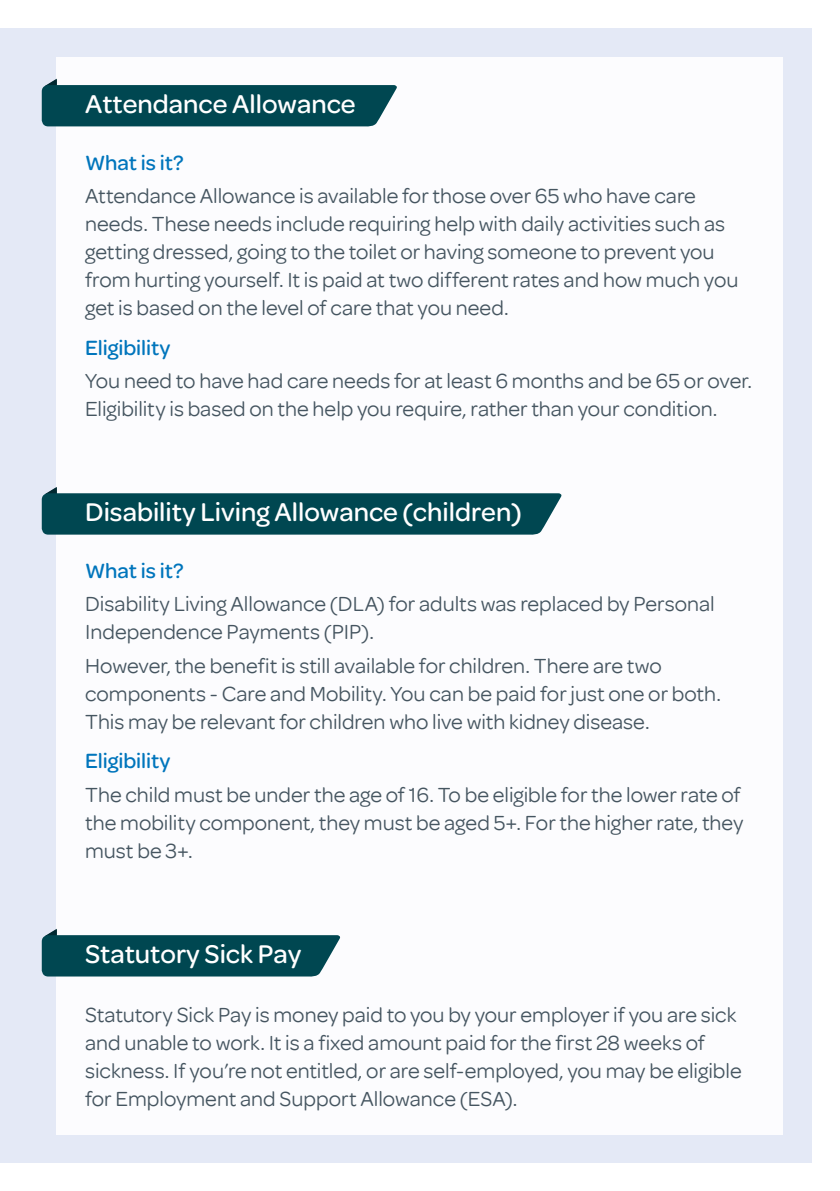
<style>
.page{position:relative;width:840px;height:1191px;background:#fff}
.page>*{position:absolute;margin:0;border:0;box-sizing:border-box;transform-origin:0 0}
.t1{font:500 27.4px "Omnes";color:#fff}
.t2{font:22px/28px "Omnes";color:#455560}
.t3{font:500 22px "Omnes";letter-spacing:-.005em;color:#0075bc}
</style>
<div class="page">
<div style="left:0;top:28px;width:811px;height:1134px;background:#e4e9f6"></div>
<div style="left:57px;top:57px;width:725px;height:1077px;background:#fff"></div>
<svg style="left:42px;top:79px;width:355px;height:48px;background:#29646d"></svg>
<svg style="left:42px;top:487px;width:520px;height:48px;background:#27626b"></svg>
<svg style="left:42px;top:928px;width:299px;height:48px"></svg>
<p class="t1" style="left:85px;top:88px;width:272px">Attendance Allowance</p>
<p class="t3" style="left:85px;top:150px;width:100px">What is it?</p>
<p class="t2" style="left:85px;top:182px;width:654px">Attendance Allowance is available for those over 65 who have care needs. These needs include requiring help with daily activities such as getting dressed, going to the toilet or having someone to prevent you from hurting yourself. It is paid at two different rates and how much you get is based on the level of care that you need.</p>
<p class="t3" style="left:85px;top:335px;width:87px">Eligibility</p>
<p class="t2" style="left:85px;top:367px;width:668px">You need to have had care needs for at least 6 months and be 65 or over.<br>Eligibility is based on the help you require, rather than your condition.</p>
<p class="t1" style="left:85px;top:497px;width:438px">Disability Living Allowance (children)</p>
<p class="t3" style="left:85px;top:558px;width:100px">What is it?</p>
<p class="t2" style="left:85px;top:590px;width:630px">Disability Living Allowance (DLA) for adults was replaced by Personal<br>Independence Payments (PIP).</p>
<p class="t2" style="left:85px;top:652px;width:637px">However, the benefit is still available for children. There are two components - Care and Mobility. You can be paid for just one or both.<br>This may be relevant for children who live with kidney disease.</p>
<p class="t3" style="left:85px;top:749px;width:87px">Eligibility</p>
<p class="t2" style="left:85px;top:781px;width:659px;text-align:justify">The child must be under the age of 16. To be eligible for the lower rate of the mobility component, they must be aged 5+. For the higher rate, they must be 3+.</p>
<p class="t1" style="left:85px;top:938px;width:217px">Statutory Sick Pay</p>
<p class="t2" style="left:85px;top:1000px;width:657px">Statutory Sick Pay is money paid to you by your employer if you are sick and unable to work. It is a fixed amount paid for the first 28 weeks of sickness. If you’re not entitled, or are self-employed, you may be eligible for Employment and Support Allowance (ESA).</p>
</div>
